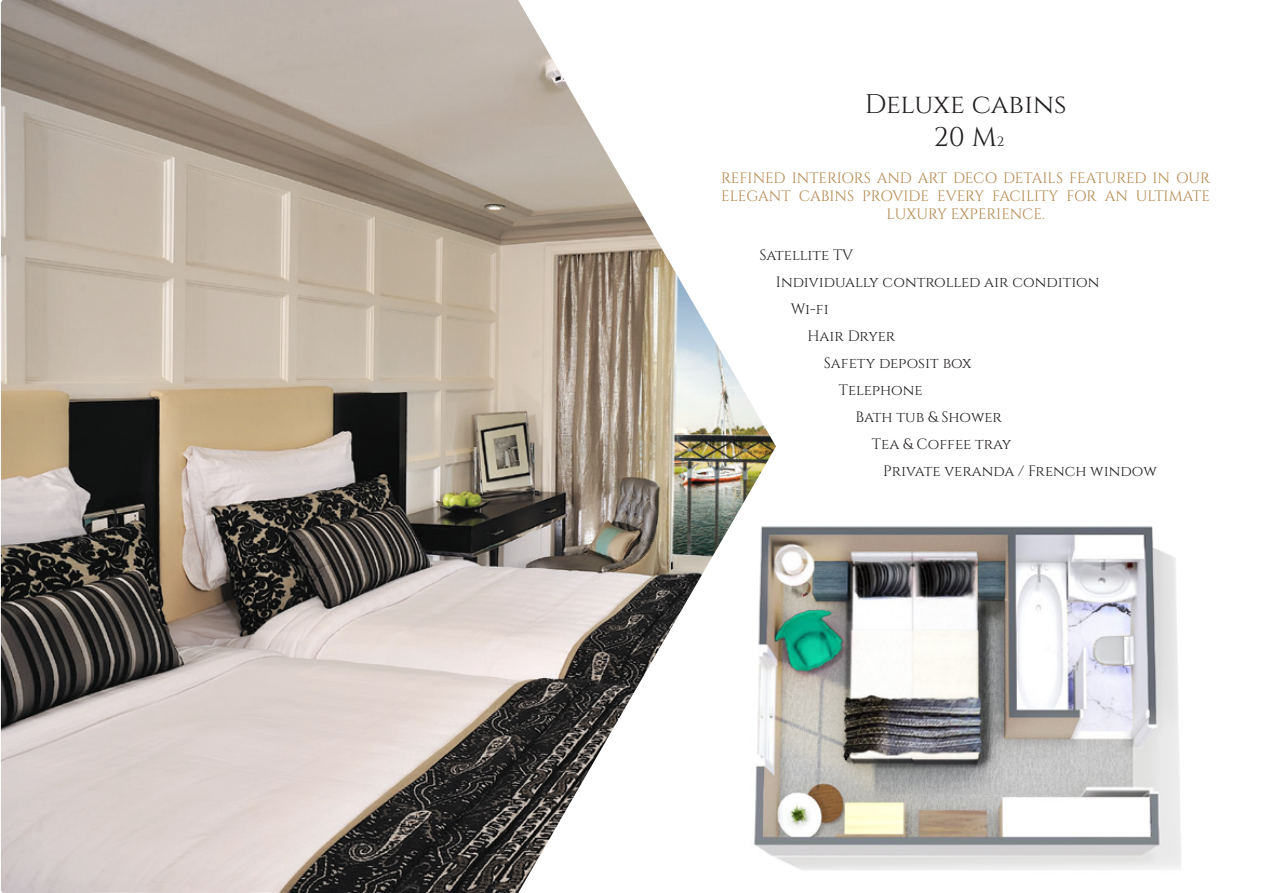
<style>
.page{position:relative;width:1263px;height:893px;background:#fff}
.page>*{position:absolute;margin:0;border:0;box-sizing:border-box;transform-origin:0 0}
.t1{font:27px "Cinzel";color:#231f20}
.t2{font:15px "Cinzel";color:#231f20}
.t3{font:15px/18px "Cinzel";letter-spacing:-.01em;color:#b4884f;text-align:center}
.s1{font-size:13.5px}
</style>
<div class="page">
<img style="left:776px;top:526px;width:405px;height:344px">
<img style="left:1px;top:0;width:775px;height:893px">
<p class="t1" style="left:865px;top:89px;width:203px">Deluxe cabins</p>
<p class="t1" style="left:934px;top:121px;width:72px">20 M<span class="s1">2</span></p>
<p class="t3" style="left:721px;top:170px;width:490px">REFINED INTERIORS AND ART DECO DETAILS FEATURED IN OUR<br>ELEGANT CABINS PROVIDE EVERY FACILITY FOR AN ULTIMATE<br>LUXURY EXPERIENCE.</p>
<p class="t2" style="left:759px;top:246px;width:95px">Satellite TV</p>
<p class="t2" style="left:776px;top:273px;width:325px">Individually controlled air condition</p>
<p class="t2" style="left:791px;top:300px;width:39px">Wi-fi</p>
<p class="t2" style="left:807px;top:327px;width:89px">Hair Dryer</p>
<p class="t2" style="left:824px;top:354px;width:149px">Safety deposit box</p>
<p class="t2" style="left:839px;top:381px;width:85px">Telephone</p>
<p class="t2" style="left:855px;top:408px;width:148px">Bath tub &amp; Shower</p>
<p class="t2" style="left:872px;top:435px;width:141px">Tea &amp; Coffee tray</p>
<p class="t2" style="left:883px;top:462px;width:275px">Private veranda / French window</p>
</div>
